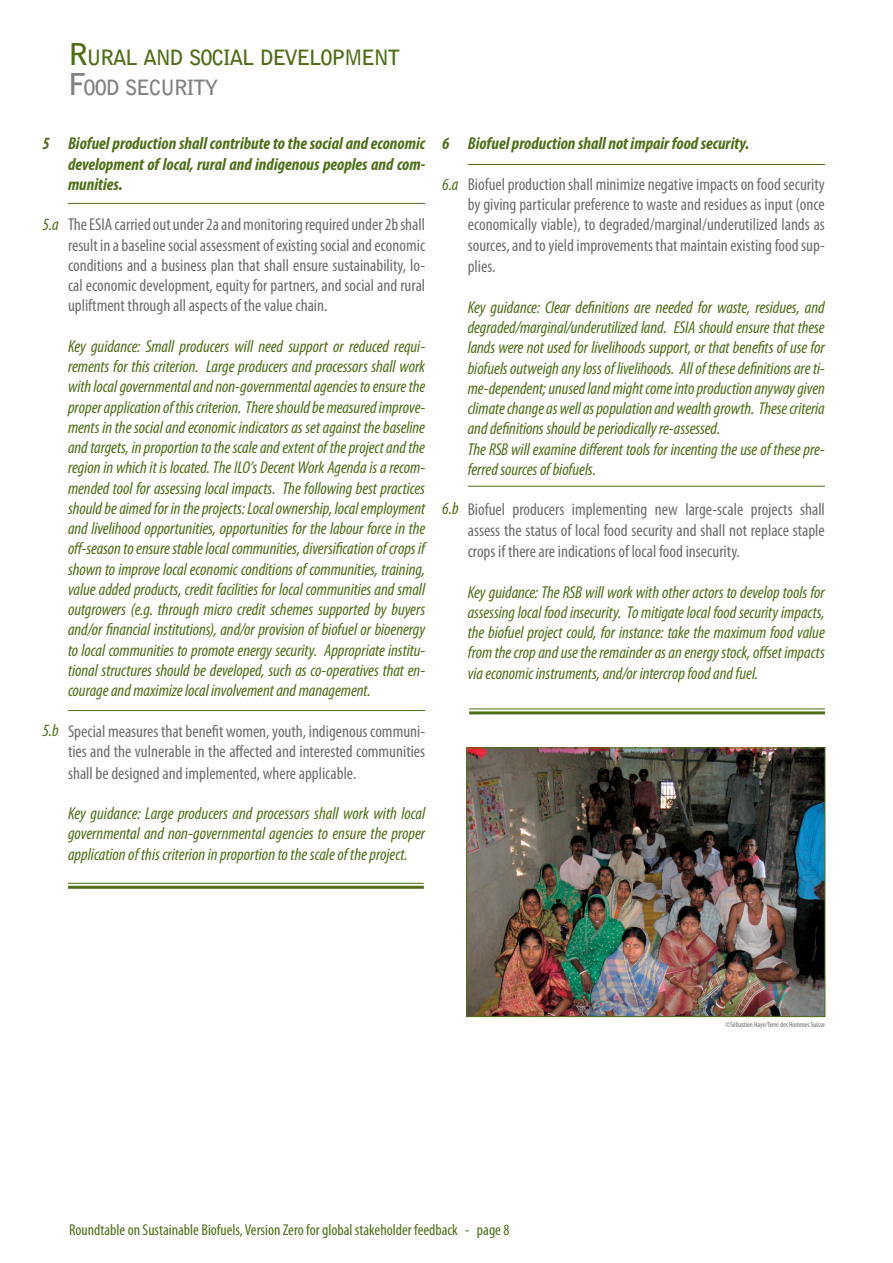
<style>
.page{position:relative;width:893px;height:1263px;background:#fff}
.page>*{position:absolute;margin:0;border:0;box-sizing:border-box;transform-origin:0 0}
.t1{font:700 21px/30px "Bell Gothic Std";letter-spacing:-.07em;color:#4e6e17}
.t2{font:italic condensed 17.25px/20.2px "Myriad Pro";letter-spacing:-.005em;color:#4e6e17;text-align:justify}
.t3{font:condensed 17.25px/20.2px "Myriad Pro";color:#6c6d70;text-align:justify}
.t4{font:italic 700 condensed 17.25px/20.2px "Myriad Pro";color:#4e6e17;text-align:justify}
.t5{font:condensed 15.75px "Myriad Pro";color:#4e6e17}
.t6{font:condensed 7.5px "Myriad Pro";color:#6c6d70}
.s1{font-size:30px}
.s2{font-size:30px;color:#808285}
.s3{color:#808285}
</style>
<div class="page">
<hr style="left:68px;top:883px;width:356px;height:1px;background:#4e6e17">
<hr style="left:68px;top:886px;width:356px;height:3px;background:#4e6e17">
<hr style="left:469px;top:708px;width:356px;height:1px;background:#4e6e17">
<hr style="left:469px;top:711px;width:356px;height:3px;background:#4e6e17">
<hr style="left:68px;top:203px;width:357px;height:1px;background:#4e6e17">
<hr style="left:68px;top:710px;width:357px;height:1px;background:#4e6e17">
<hr style="left:468px;top:164px;width:357px;height:1px;background:#4e6e17">
<hr style="left:468px;top:486px;width:357px;height:1px;background:#4e6e17">
<img style="left:468px;top:749px;width:355px;height:266px">
<div style="left:466px;top:747px;width:359px;height:270px;border:1px solid #4e6e17"></div>
<p class="t1" style="left:68px;top:42px;width:334px"><span class="s1">R</span>URAL AND SOCIAL DEVELOPMENT<br><span class="s2">F</span><span class="s3">OOD SECURITY</span></p>
<p class="t4" style="left:43px;top:133px;width:9px">5</p>
<p class="t2" style="left:43px;top:214px;width:18px">5.a</p>
<p class="t2" style="left:43px;top:720px;width:18px">5.b</p>
<p class="t4" style="left:68px;top:133px;width:359px">Biofuel production shall contribute to the social and economic development of local, rural and indigenous peoples and com&shy;munities.</p>
<p class="t3" style="left:68px;top:214px;width:359px">The ESIA carried out under 2a and monitoring required under 2b shall result in a baseline social assessment of existing social and economic conditions and a business plan that shall ensure sustainability, lo&shy;cal economic development, equity for partners, and social and rural upliftment through all aspects of the value chain.</p>
<p class="t2" style="left:68px;top:336px;width:359px">Key guidance: Small producers will need support or reduced requi&shy;rements for this criterion. Large producers and processors shall work with local governmental and non-governmental agencies to ensure the proper application of this criterion. There should be measured improve&shy;ments in the social and economic indicators as set against the baseline and targets, in proportion to the scale and extent of the project and the region in which it is located. The ILO’s Decent Work Agenda is a recom&shy;mended tool for assessing local impacts. The following best practices should be aimed for in the projects: Local ownership, local employment and livelihood opportunities, opportunities for the labour force in the off-season to ensure stable local communities, diversification of crops if shown to improve local economic conditions of communities, training, value added products, credit facilities for local communities and small outgrowers (e.g. through micro credit schemes supported by buyers and/or financial institutions), and/or provision of biofuel or bioenergy to local communities to promote energy security. Appropriate institu&shy;tional structures should be developed, such as co-operatives that en&shy;courage and maximize local involvement and management.</p>
<p class="t3" style="left:68px;top:720px;width:359px;line-height:20.9px">Special measures that benefit women, youth, indigenous communi&shy;ties and the vulnerable in the affected and interested communities shall be designed and implemented, where applicable.</p>
<p class="t2" style="left:68px;top:803px;width:359px">Key guidance: Large producers and processors shall work with local governmental and non-governmental agencies to ensure the proper application of this criterion in proportion to the scale of the project.</p>
<p class="t4" style="left:442px;top:133px;width:9px">6</p>
<p class="t2" style="left:442px;top:173px;width:18px">6.a</p>
<p class="t2" style="left:442px;top:497px;width:18px">6.b</p>
<p class="t4" style="left:468px;top:133px;width:283px">Biofuel production shall not impair food security.</p>
<p class="t3" style="left:468px;top:174px;width:359px">Biofuel production shall minimize negative impacts on food security by giving particular preference to waste and residues as input (once economically viable), to degraded/marginal/underutilized lands as sources, and to yield improvements that maintain existing food sup&shy;plies.</p>
<p class="t2" style="left:468px;top:297px;width:359px;text-align:left">Key guidance: Clear definitions are needed for waste, residues, and degraded/marginal/underutilized land. ESIA should ensure that these lands were not used for livelihoods support, or that benefits of use for biofuels outweigh any loss of livelihoods. All of these definitions are ti&shy;me-dependent; unused land might come into production anyway given climate change as well as population and wealth growth. These criteria and definitions should be periodically re-assessed.<br>The RSB will examine different tools for incenting the use of these pre&shy;ferred sources of biofuels.</p>
<p class="t3" style="left:468px;top:499px;width:359px;line-height:20.9px">Biofuel producers implementing new large-scale projects shall assess the status of local food security and shall not replace staple crops if there are indications of local food insecurity.</p>
<p class="t2" style="left:468px;top:582px;width:359px">Key guidance: The RSB will work with other actors to develop tools for assessing local food insecurity. To mitigate local food security impacts, the biofuel project could, for instance: take the maximum food value from the crop and use the remainder as an energy stock, offset impacts via economic instruments, and/or intercrop food and fuel.</p>
<p class="t6" style="left:725px;top:1020px;width:101px">©Sébastien Haye/Terre des Hommes Suisse</p>
<p class="t5" style="left:69px;top:1220px;width:442px">Roundtable on Sustainable Biofuels, Version Zero for global stakeholder feedback - page 8</p>
</div>
